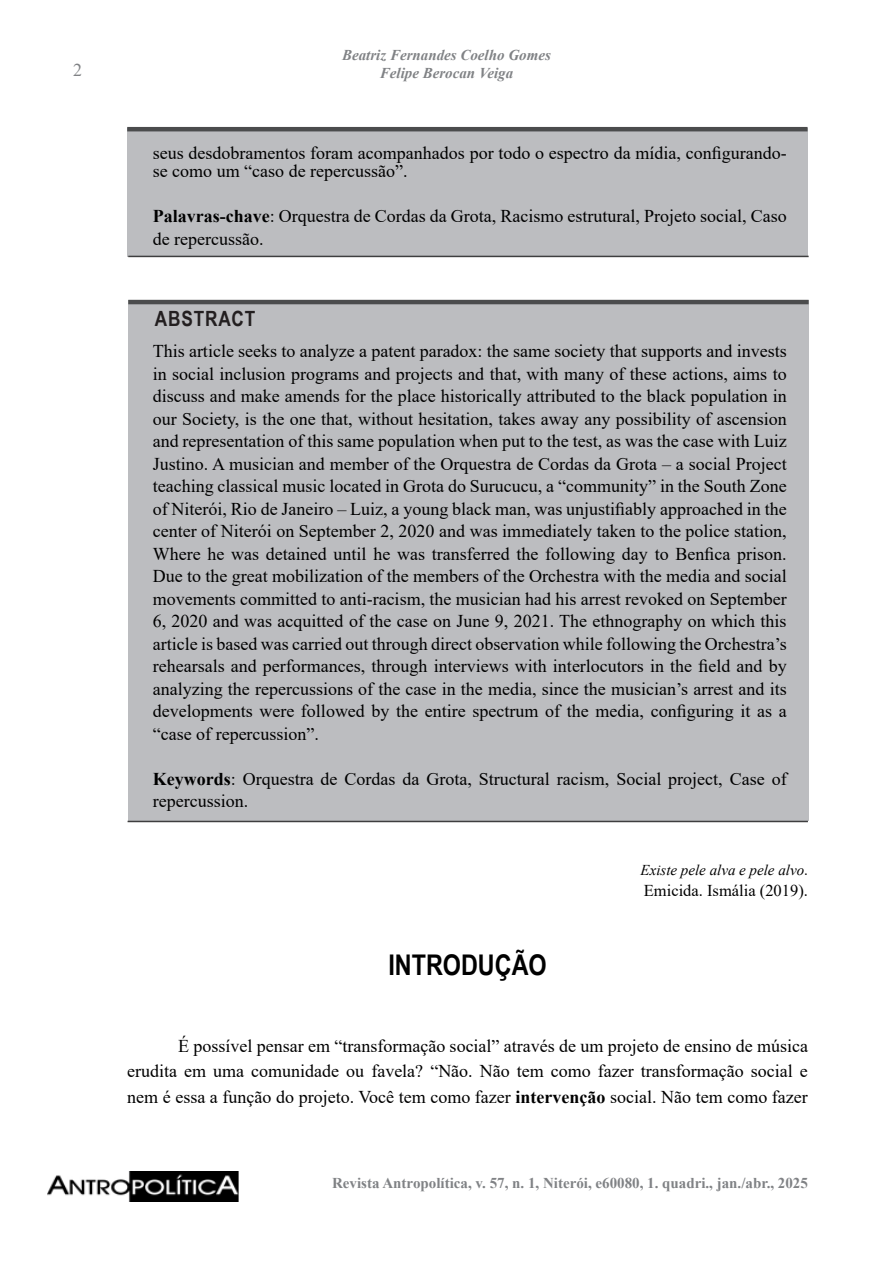
<style>
.page{position:relative;width:893px;height:1263px;background:#fff}
.page>*{position:absolute;margin:0;border:0;box-sizing:border-box;transform-origin:0 0}
.Subtítulos_Antropolí{font:700 28.5px "Arial Narrow";color:#000}
.t1{font:700 21px "Arial Narrow";letter-spacing:.04em;color:#231f20}
.t2{font:18px/22.5px "Times New Roman";color:#000}
.t3{font:18px "Times New Roman";color:#808285}
.t4{font:16.5px "Times New Roman";color:#000}
.t5{font:700 15px "Times New Roman";color:#808285}
.t6{font:italic 700 15px/18px "Times New Roman";color:#808285;text-align:center}
.t7{font:italic 15px "Times New Roman";color:#000}
.s1{font-weight:700}
.s2{font-style:normal}
</style>
<div class="page">
<img style="left:47px;top:1171px;width:192px;height:30px">
<div style="left:128px;top:300px;width:681px;height:521px;background:#bcbdc0"></div>
<div style="left:128px;top:128px;width:680px;height:128px;background:#bcbdc0"></div>
<hr style="left:127px;top:127px;width:681px;height:4px;background:#4b4c4d">
<hr style="left:128px;top:256px;width:681px;height:1px;background:#3e3e3f">
<hr style="left:128px;top:300px;width:681px;height:4px;background:#4b4c4d">
<hr style="left:128px;top:821px;width:680px;height:1px;background:#3e3e3f">
<p class="t3" style="left:73px;top:58px;width:10px">2</p>
<p class="t6" style="left:342px;top:46px;width:210px">Beatriz Fernandes Coelho Gomes<br>Felipe Berocan Veiga</p>
<p class="t2" style="left:153px;top:144px;width:635px;line-height:18px">seus desdobramentos foram acompanhados por todo o espectro da mídia, configurando&shy;se como um “caso de repercussão”.</p>
<p class="t2" style="left:153px;top:205px;width:635px"><span class="s1">Palavras-chave</span>: Orquestra de Cordas da Grota, Racismo estrutural, Projeto social, Caso de repercussão.</p>
<p class="t1" style="left:155px;top:303px;width:102px">ABSTRACT</p>
<p class="t2" style="left:153px;top:340px;width:635px;text-align:justify">This article seeks to analyze a patent paradox: the same society that supports and invests in social inclusion programs and projects and that, with many of these actions, aims to discuss and make amends for the place historically attributed to the black population in our Society, is the one that, without hesitation, takes away any possibility of ascension and representation of this same population when put to the test, as was the case with Luiz Justino. A musician and member of the Orquestra de Cordas da Grota – a social Project teaching classical music located in Grota do Surucucu, a “community” in the South Zone of Niterói, Rio de Janeiro – Luiz, a young black man, was unjustifiably approached in the center of Niterói on September 2, 2020 and was immediately taken to the police station, Where he was detained until he was transferred the following day to Benfica prison.<br>Due to the great mobilization of the members of the Orchestra with the media and social movements committed to anti-racism, the musician had his arrest revoked on September 6, 2020 and was acquitted of the case on June 9, 2021. The ethnography on which this article is based was carried out through direct observation while following the Orchestra’s rehearsals and performances, through interviews with interlocutors in the field and by analyzing the repercussions of the case in the media, since the musician’s arrest and its developments were followed by the entire spectrum of the media, configuring it as a “case of repercussion”.</p>
<p class="t2" style="left:153px;top:767px;width:635px"><span class="s1">Keywords</span>: Orquestra de Cordas da Grota, Structural racism, Social project, Case of repercussion.</p>
<p class="Subtítulos_Antropolí" style="left:388px;top:944px;width:160px">INTRODUÇÃO</p>
<p class="t7" style="left:640px;top:860px;width:169px">Existe pele alva e pele alvo<span class="s2">.</span></p>
<p class="t4" style="left:644px;top:879px;width:166px">Emicida. Ismália (2019).</p>
<p class="t2" style="left:127px;top:1033px;width:682px;line-height:25.5px;text-align:justify;text-indent:51px">É possível pensar em “transformação social” através de um projeto de ensino de música erudita em uma comunidade ou favela? “Não. Não tem como fazer transformação social e nem é essa a função do projeto. Você tem como fazer <span class="s1">intervenção</span> social. Não tem como fazer</p>
<p class="t5" style="left:332px;top:1172px;width:477px">Revista Antropolítica, v. 57, n. 1, Niterói, e60080, 1. quadri., jan./abr., 2025</p>
</div>
